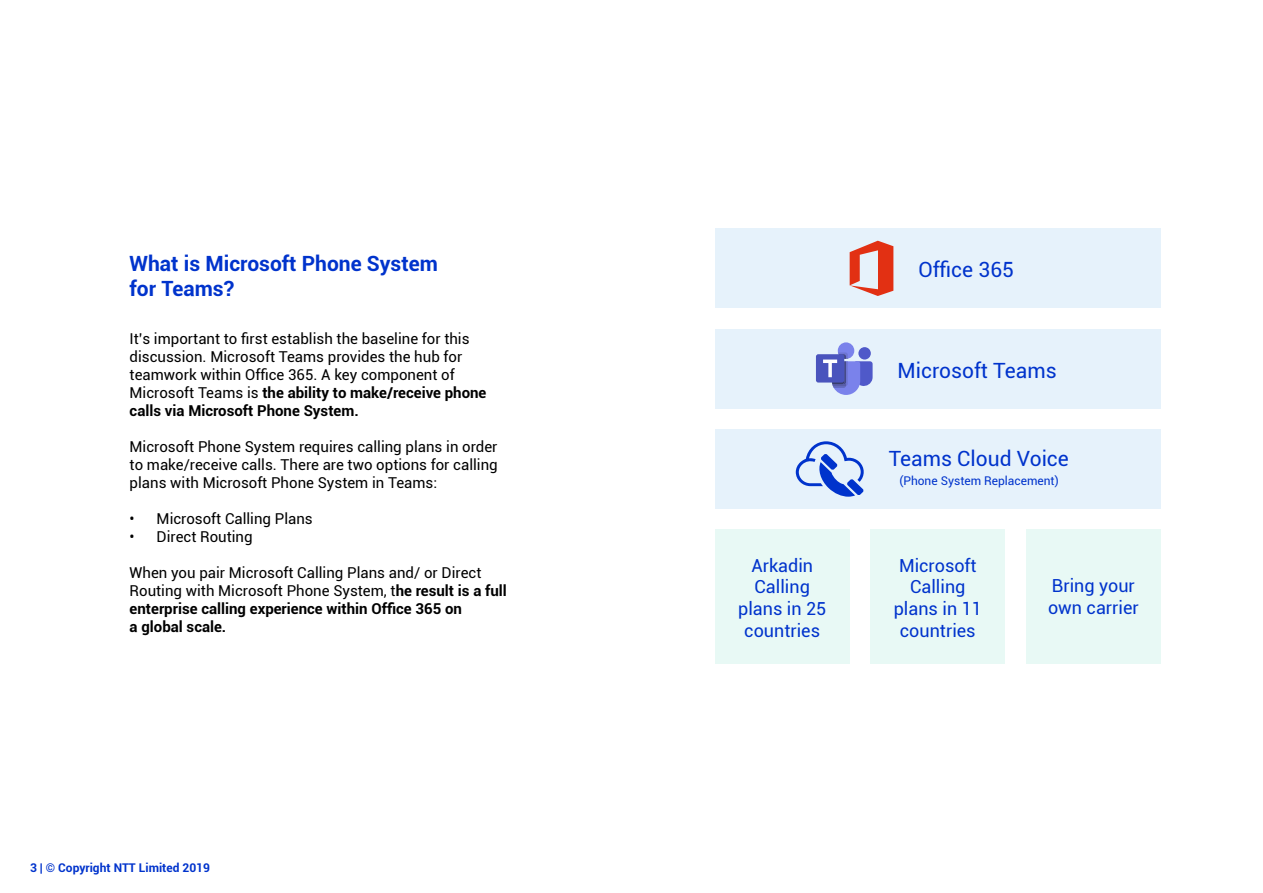
<style>
.page{position:relative;width:1263px;height:893px;background:#fff}
.page>*{position:absolute;margin:0;border:0;box-sizing:border-box;transform-origin:0 0}
.t1{font:21px "Roboto";color:#03c}
.t2{font:700 21px/25.2px "Roboto";color:#03c}
.t3{font:18px/21.6px "Roboto";color:#03c;text-align:center}
.t4{font:15px/18px "Roboto";color:#000}
.t5{font:700 12px "Roboto";color:#03c}
.t6{font:12px "Roboto";color:#03c}
.s1{font-weight:700}
</style>
<div class="page">
<div style="left:715px;top:229px;width:446px;height:79px;background:#e6f2fb"></div>
<div style="left:715px;top:329px;width:446px;height:79px;background:#e6f2fb"></div>
<div style="left:715px;top:429px;width:446px;height:80px;background:#e6f2fb"></div>
<div style="left:715px;top:530px;width:134px;height:134px;background:#e8f9f5"></div>
<div style="left:871px;top:530px;width:134px;height:134px;background:#e8f9f5"></div>
<div style="left:1026px;top:530px;width:135px;height:134px;background:#e8f9f5"></div>
<div style="left:838px;top:342px;width:16px;height:17px;background:#7a82eb;border-radius:50%"></div>
<div style="left:858px;top:347px;width:13px;height:13px;background:#4f59c9;border-radius:50%"></div>
<div style="left:816px;top:354px;width:28px;height:29px;background:#4a54bd;border-radius:2px"></div>
<svg style="left:823px;top:352px;width:49px;height:43px"></svg>
<svg style="left:850px;top:241px;width:43px;height:55px"></svg>
<svg style="left:796px;top:441px;width:68px;height:56px"></svg>
<h1 class="t2" style="left:130px;top:250px;width:310px">What is Microsoft Phone System for Teams?</h1>
<p class="t4" style="left:130px;top:330px;width:358px">It’s important to first establish the baseline for this discussion. Microsoft Teams provides the hub for teamwork within Office 365. A key component of Microsoft Teams is <span class="s1">the ability to make/receive phone calls via Microsoft Phone System.</span></p>
<p class="t4" style="left:130px;top:438px;width:370px;text-align:justify">Microsoft Phone System requires calling plans in order to make/receive calls. There are two options for calling plans with Microsoft Phone System in Teams:</p>
<p class="t4" style="left:130px;top:510px;width:185px">• Microsoft Calling Plans</p>
<p class="t4" style="left:130px;top:528px;width:124px">• Direct Routing</p>
<p class="t4" style="left:130px;top:564px;width:379px">When you pair Microsoft Calling Plans and/ or Direct Routing with Microsoft Phone System, t<span class="s1">he result is a full enterprise calling experience within Office 365 on<br>a global scale.</span></p>
<p class="t5" style="left:30px;top:859px;width:182px">3 | © Copyright NTT Limited 2019</p>
<h1 class="t1" style="left:918px;top:255px;width:97px">Office 365</h1>
<h1 class="t1" style="left:897px;top:355px;width:161px">Microsoft Teams</h1>
<h1 class="t1" style="left:889px;top:444px;width:182px">Teams Cloud Voice</h1>
<p class="t6" style="left:899px;top:472px;width:161px">(Phone System Replacement)</p>
<p class="t3" style="left:738px;top:554px;width:90px">Arkadin<br>Calling plans in 25 countries</p>
<p class="t3" style="left:894px;top:554px;width:90px">Microsoft<br>Calling plans in 11 countries</p>
<p class="t3" style="left:1048px;top:574px;width:92px;text-align:left">Bring your own carrier</p>
</div>
